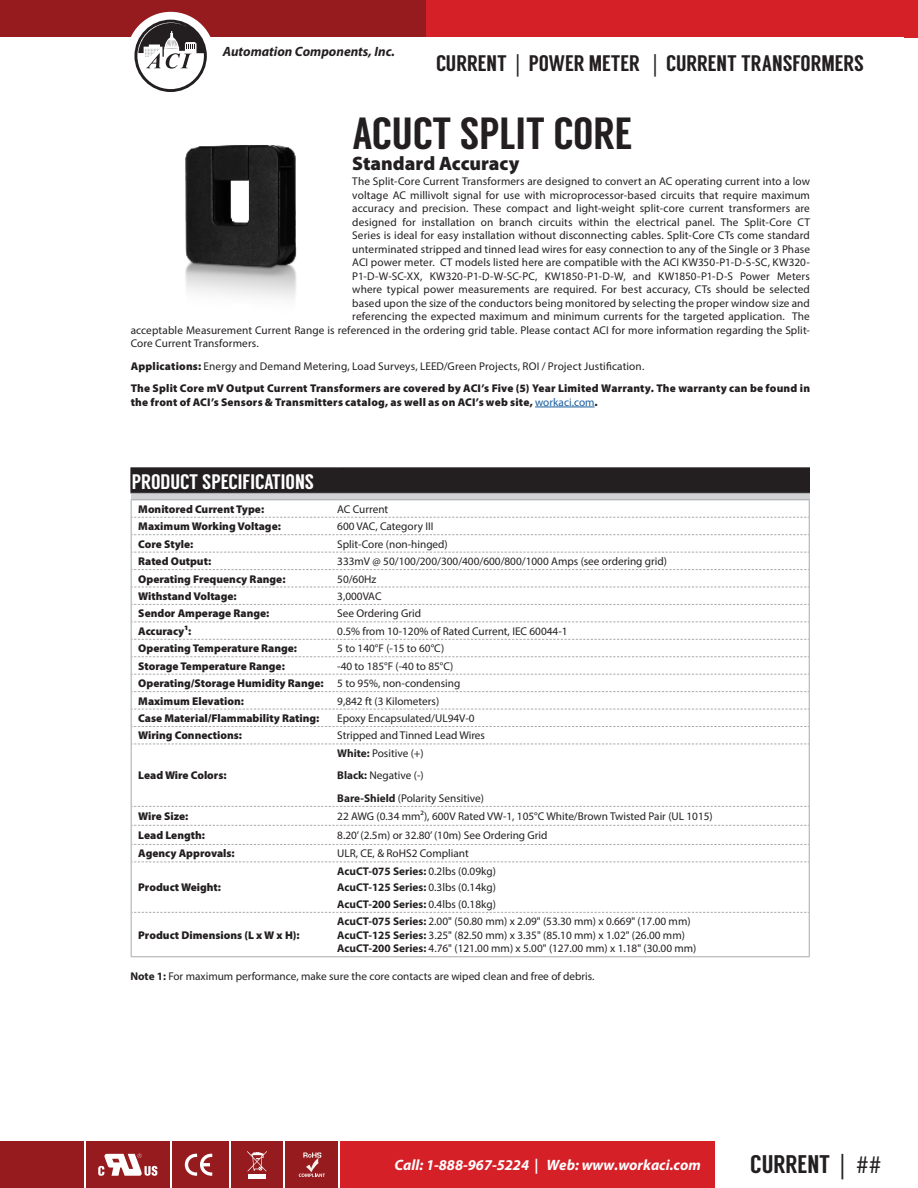
<style>
.page{position:relative;width:918px;height:1188px;background:#fff}
.page>*{position:absolute;margin:0;border:0;box-sizing:border-box;transform-origin:0 0}
.Subtitle{font:45px "Langdon";color:#231f20}
.t1{font:25.5px "Langdon";color:#231f20}
.t2{font:22.5px "Langdon";color:#231f20}
.t3{font:21px "Langdon";color:#fff}
.Subtitle-2{font:900 19.5px "Myriad Pro";color:#231f20}
.t4{font:italic 700 15px "Myriad Pro";color:#fff}
.t5{font:italic 700 13.5px "Myriad Pro";color:#231f20}
.t6{font:11.25px "Myriad Pro";letter-spacing:.01em;color:#231f20}
.t7{font:900 11.25px/13.5px "Myriad Pro";color:#231f20}
.t8{font:700 11.25px "Myriad Pro";color:#231f20}
.s1{font-family:"Myriad Pro"}
.s2{font-weight:900}
.s3{font-weight:400;color:#175d9e}
.s4{font-weight:700}
.s5{font-weight:400}
</style>
<div class="page">
<div style="left:0;top:0;width:427px;height:37px;background:#961b1e"></div>
<div style="left:426px;top:0;width:492px;height:37px;background:#d62027"></div>
<div style="left:127px;top:12px;width:88px;height:88px;background:#fff;border-radius:50%"></div>
<svg style="left:134px;top:20px;width:73px;height:72px"></svg>
<div style="left:904px;top:0;width:14px;height:38px;background:#d62027"></div>
<div style="left:0;top:1141px;width:715px;height:47px;background:#d62027"></div>
<div style="left:0;top:1141px;width:339px;height:47px;background:#961b1e"></div>
<hr style="left:248px;top:1174px;width:18px;height:4px;background:#fff">
<svg style="left:247px;top:1151px;width:20px;height:20px"></svg>
<svg style="left:299px;top:1153px;width:26px;height:24px"></svg>
<hr style="left:229px;top:1140px;width:1px;height:48px;background:#fff">
<hr style="left:284px;top:1140px;width:1px;height:48px;background:#fff">
<hr style="left:339px;top:1140px;width:1px;height:48px;background:#fff">
<svg style="left:184px;top:1153px;width:28px;height:23px"></svg>
<hr style="left:170px;top:1140px;width:2px;height:48px;background:#fff">
<hr style="left:84px;top:1140px;width:1px;height:48px;background:#fff">
<svg style="left:98px;top:1154px;width:59px;height:22px"></svg>
<hr style="left:535px;top:407px;width:60px;height:1px;background:#175d9e">
<div style="left:131px;top:468px;width:678px;height:25px;background:#231f20"></div>
<div style="left:131px;top:493px;width:678px;height:7px;background:#d1d2d4"></div>
<hr style="left:130px;top:468px;width:2px;height:25px;background:#231f20">
<hr style="left:808px;top:468px;width:2px;height:25px;background:#231f20">
<hr style="left:130px;top:467px;width:207px;height:1px;background:#231f20">
<hr style="left:337px;top:467px;width:473px;height:1px;background:#231f20">
<hr style="left:130px;top:493px;width:207px;height:1px;background:#a8a9ad">
<hr style="left:337px;top:493px;width:473px;height:1px;background:#a8a9ad">
<hr style="left:131px;top:499px;width:206px;height:1px;background:#a8a9ad">
<hr style="left:337px;top:499px;width:473px;height:1px;background:#a8a9ad">
<svg style="left:132px;top:912px;width:677px;height:1px"></svg>
<svg style="left:131px;top:500px;width:679px;height:245px"></svg>
<hr style="left:131px;top:744px;width:1px;height:62px;background:#a8a9ad">
<hr style="left:809px;top:744px;width:1px;height:62px;background:#a8a9ad">
<svg style="left:131px;top:806px;width:679px;height:57px"></svg>
<hr style="left:131px;top:862px;width:1px;height:50px;background:#a8a9ad">
<hr style="left:809px;top:862px;width:1px;height:50px;background:#a8a9ad">
<hr style="left:131px;top:912px;width:1px;height:44px;background:#a8a9ad">
<hr style="left:809px;top:912px;width:1px;height:44px;background:#a8a9ad">
<hr style="left:131px;top:956px;width:206px;height:1px;background:#a8a9ad">
<hr style="left:337px;top:956px;width:473px;height:1px;background:#a8a9ad">
<img style="left:185px;top:145px;width:112px;height:154px">
<p class="t5" style="left:223px;top:43px;width:174px">Automation Components, Inc.</p>
<p class="t2" style="left:436px;top:50px;width:429px">CURRENT <span class="s1">|</span> POWER METER <span class="s1">|</span> CURRENT TRANSFORMERS</p>
<p class="Subtitle" style="left:352px;top:107px;width:282px">ACUCT SPLIT CORE</p>
<p class="Subtitle-2" style="left:352px;top:151px;width:169px">Standard Accuracy</p>
<p class="t6" style="left:352px;top:175px;width:459px">The Split-Core Current Transformers are designed to convert an AC operating current into a low</p>
<p class="t6" style="left:352px;top:188px;width:459px">voltage AC millivolt signal for use with microprocessor-based circuits that require maximum</p>
<p class="t6" style="left:352px;top:202px;width:459px">accuracy and precision. These compact and light-weight split-core current transformers are</p>
<p class="t6" style="left:352px;top:215px;width:459px">designed for installation on branch circuits within the electrical panel. The Split-Core CT</p>
<p class="t6" style="left:352px;top:229px;width:459px">Series is ideal for easy installation without disconnecting cables. Split-Core CTs come standard</p>
<p class="t6" style="left:352px;top:242px;width:459px">unterminated stripped and tinned lead wires for easy connection to any of the Single or 3 Phase</p>
<p class="t6" style="left:352px;top:256px;width:459px">ACI power meter. CT models listed here are compatible with the ACI KW350-P1-D-S-SC, KW320-</p>
<p class="t6" style="left:352px;top:269px;width:459px">P1-D-W-SC-XX, KW320-P1-D-W-SC-PC, KW1850-P1-D-W, and KW1850-P1-D-S Power Meters</p>
<p class="t6" style="left:352px;top:283px;width:459px">where typical power measurements are required. For best accuracy, CTs should be selected</p>
<p class="t6" style="left:352px;top:296px;width:459px">based upon the size of the conductors being monitored by selecting the proper window size and</p>
<p class="t6" style="left:352px;top:310px;width:459px">referencing the expected maximum and minimum currents for the targeted application. The</p>
<p class="t6" style="left:131px;top:323px;width:681px">acceptable Measurement Current Range is referenced in the ordering grid table. Please contact ACI for more information regarding the Split-</p>
<p class="t6" style="left:131px;top:337px;width:130px">Core Current Transformers.</p>
<p class="t6" style="left:131px;top:359px;width:515px"><span class="s2">Applications:</span> Energy and Demand Metering, Load Surveys, LEED/Green Projects, ROI / Project Justification.</p>
<p class="t7" style="left:131px;top:381px;width:681px">The Split Core mV Output Current Transformers are covered by ACI’s Five (5) Year Limited Warranty. The warranty can be found in the front of ACI’s Sensors &amp; Transmitters catalog, as well as on ACI’s web site, <span class="s3">workaci.com</span>.</p>
<p class="t3" style="left:132px;top:470px;width:184px">PRODUCT SPECIFICATIONS</p>
<p class="t7" style="left:138px;top:502px;width:127px">Monitored Current Type:</p>
<p class="t6" style="left:337px;top:502px;width:53px">AC Current</p>
<p class="t7" style="left:138px;top:519px;width:144px">Maximum Working Voltage:</p>
<p class="t6" style="left:337px;top:519px;width:98px">600 VAC, Category III</p>
<p class="t7" style="left:138px;top:537px;width:57px">Core Style:</p>
<p class="t6" style="left:337px;top:537px;width:112px">Split-Core (non-hinged)</p>
<p class="t7" style="left:138px;top:554px;width:74px">Rated Output:</p>
<p class="t6" style="left:337px;top:554px;width:331px">333mV @ 50/100/200/300/400/600/800/1000 Amps (see ordering grid)</p>
<p class="t7" style="left:138px;top:572px;width:149px">Operating Frequency Range:</p>
<p class="t6" style="left:337px;top:572px;width:41px">50/60Hz</p>
<p class="t7" style="left:138px;top:589px;width:100px">Withstand Voltage:</p>
<p class="t6" style="left:337px;top:589px;width:46px">3,000VAC</p>
<p class="t7" style="left:138px;top:606px;width:133px">Sendor Amperage Range:</p>
<p class="t6" style="left:337px;top:607px;width:85px">See Ordering Grid</p>
<p class="t7" style="left:138px;top:624px;width:54px">Accuracy1:</p>
<p class="t6" style="left:337px;top:624px;width:232px">0.5% from 10-120% of Rated Current, IEC 60044-1</p>
<p class="t7" style="left:138px;top:641px;width:160px">Operating Temperature Range:</p>
<p class="t6" style="left:337px;top:642px;width:108px">5 to 140°F (-15 to 60°C)</p>
<p class="t7" style="left:138px;top:659px;width:148px">Storage Temperature Range:</p>
<p class="t6" style="left:337px;top:659px;width:118px">-40 to 185°F (-40 to 85°C)</p>
<p class="t7" style="left:138px;top:676px;width:187px">Operating/Storage Humidity Range:</p>
<p class="t6" style="left:337px;top:676px;width:125px">5 to 95%, non-condensing</p>
<p class="t7" style="left:138px;top:694px;width:107px">Maximum Elevation:</p>
<p class="t6" style="left:337px;top:694px;width:103px">9,842 ft (3 Kilometers)</p>
<p class="t7" style="left:138px;top:711px;width:183px">Case Material/Flammability Rating:</p>
<p class="t6" style="left:337px;top:711px;width:139px">Epoxy Encapsulated/UL94V-0</p>
<p class="t7" style="left:138px;top:728px;width:105px">Wiring Connections:</p>
<p class="t6" style="left:337px;top:729px;width:149px">Stripped and Tinned Lead Wires</p>
<p class="t7" style="left:138px;top:768px;width:90px">Lead Wire Colors:</p>
<p class="t6" style="left:337px;top:746px;width:88px"><span class="s4">White:</span> Positive (+)</p>
<p class="t6" style="left:337px;top:769px;width:88px"><span class="s4">Black:</span> Negative (-)</p>
<p class="t6" style="left:337px;top:791px;width:148px"><span class="s4">Bare-Shield</span> (Polarity Sensitive)</p>
<p class="t7" style="left:138px;top:809px;width:52px">Wire Size:</p>
<p class="t6" style="left:337px;top:809px;width:377px">22 AWG (0.34 mm2), 600V Rated VW-1, 105°C White/Brown Twisted Pair (UL 1015)</p>
<p class="t7" style="left:138px;top:828px;width:68px">Lead Length:</p>
<p class="t6" style="left:337px;top:828px;width:212px">8.20’ (2.5m) or 32.80’ (10m) See Ordering Grid</p>
<p class="t7" style="left:138px;top:846px;width:98px">Agency Approvals:</p>
<p class="t6" style="left:337px;top:847px;width:133px">ULR, CE, &amp; RoHS2 Compliant</p>
<p class="t7" style="left:138px;top:880px;width:84px">Product Weight:</p>
<p class="t8" style="left:337px;top:864px;width:160px">AcuCT-075 Series: <span class="s5">0.2lbs (0.09kg)</span></p>
<p class="t8" style="left:337px;top:880px;width:160px">AcuCT-125 Series: <span class="s5">0.3lbs (0.14kg)</span></p>
<p class="t8" style="left:337px;top:897px;width:160px">AcuCT-200 Series: <span class="s5">0.4lbs (0.18kg)</span></p>
<p class="t6" style="left:337px;top:915px;width:355px"><span class="s4">AcuCT-075 Series:</span> 2.00" (50.80 mm) x 2.09" (53.30 mm) x 0.669" (17.00 mm)</p>
<p class="t6" style="left:337px;top:928px;width:349px"><span class="s4">AcuCT-125 Series:</span> 3.25" (82.50 mm) x 3.35" (85.10 mm) x 1.02" (26.00 mm)</p>
<p class="t6" style="left:337px;top:942px;width:361px"><span class="s4">AcuCT-200 Series:</span> 4.76" (121.00 mm) x 5.00" (127.00 mm) x 1.18" (30.00 mm)</p>
<p class="t6" style="left:130px;top:969px;width:466px"><span class="s4">Note 1:</span> For maximum performance, make sure the core contacts are wiped clean and free of debris.</p>
<p class="t7" style="left:138px;top:928px;width:163px">Product Dimensions (L x W x H):</p>
<h3 class="t4" style="left:395px;top:1155px;width:308px">Call: 1-888-967-5224 | Web: www.workaci.com</h3>
<h2 class="t1" style="left:750px;top:1150px;width:133px">CURRENT <span class="s1">| ##</span></h2>
</div>
